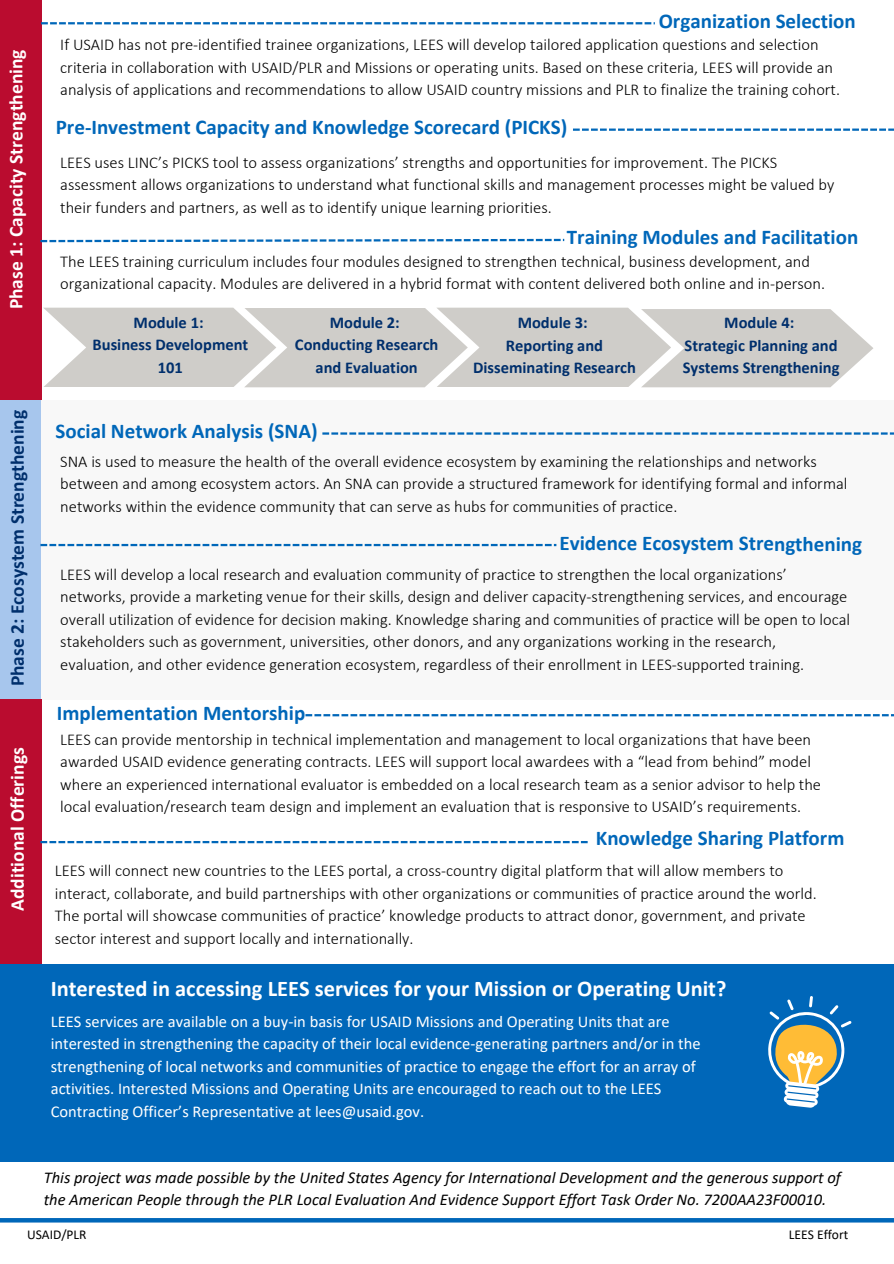
<style>
.page{position:relative;width:894px;height:1264px;background:#fff}
.page>*{position:absolute;margin:0;border:0;box-sizing:border-box;transform-origin:0 0}
.t1{font:700 22.5px "Calibri";color:#fff}
.t2{font:700 21px "Calibri";color:#0067b9}
.t3{font:700 19.5px "Calibri";color:#fff}
.t4{font:700 19.5px "Calibri";color:#002f6c}
.t5{font:300 16.5px/22.5px "Calibri";color:#000}
.t6{font:16.5px/22.5px "Calibri";color:#fff}
.t7{font:italic 16.5px/22.5px "Calibri";color:#000}
.t8{font:700 16.5px/22.5px "Calibri";color:#002f6c;text-align:center}
.t9{font:13.5px "Calibri";color:#000}
</style>
<div class="page">
<div style="left:0;top:399px;width:41px;height:373px;background:#a7c6ed"></div>
<div style="left:41px;top:400px;width:852px;height:299px;background:#f8f8f8"></div>
<div style="left:0;top:0;width:41px;height:399px;background:#ba0c2f"></div>
<div style="left:0;top:699px;width:41px;height:265px;background:#ba0c2f"></div>
<div style="left:0;top:964px;width:893px;height:197px;background:#0067b9"></div>
<svg style="left:41px;top:22px;width:613px;height:2px"></svg>
<svg style="left:573px;top:128px;width:320px;height:3px"></svg>
<svg style="left:40px;top:239px;width:524px;height:3px;background:#71a9d7"></svg>
<svg style="left:44px;top:308px;width:829px;height:79px;background:#d3d1ce"></svg>
<svg style="left:322px;top:432px;width:571px;height:2px"></svg>
<svg style="left:40px;top:544px;width:516px;height:2px"></svg>
<svg style="left:305px;top:714px;width:588px;height:2px"></svg>
<svg style="left:40px;top:841px;width:547px;height:2px"></svg>
<div style="left:0;top:1217px;width:893px;height:5px;background:#0067b9"></div>
<svg style="left:768px;top:996px;width:83px;height:111px"></svg>
<h4 class="t3" style="left:8px;top:309px;width:261px;rotate:-90deg">Phase 1: Capacity Strengthening</h4>
<h1 class="t4" style="left:9px;top:686px;width:278px;rotate:-90deg">Phase 2: Ecosystem Strengthening</h1>
<h4 class="t3" style="left:9px;top:910px;width:165px;rotate:-90deg">Additional Offerings</h4>
<h3 class="t2" style="left:658px;top:12px;width:198px">Organization Selection</h3>
<h3 class="t5" style="left:60px;top:35px;width:781px">If USAID has not pre-identified trainee organizations, LEES will develop tailored application questions and selection criteria in collaboration with USAID/PLR and Missions or operating units. Based on these criteria, LEES will provide an analysis of applications and recommendations to allow USAID country missions and PLR to finalize the training cohort.</h3>
<h2 class="t2" style="left:56px;top:118px;width:513px">Pre-Investment Capacity and Knowledge Scorecard (PICKS)</h2>
<h1 class="t5" style="left:60px;top:152px;width:775px">LEES uses LINC’s PICKS tool to assess organizations’ strengths and opportunities for improvement. The PICKS assessment allows organizations to understand what functional skills and management processes might be valued by their funders and partners, as well as to identify unique learning priorities.</h1>
<h4 class="t2" style="left:566px;top:229px;width:293px">Training Modules and Facilitation</h4>
<h5 class="t5" style="left:60px;top:251px;width:766px">The LEES training curriculum includes four modules designed to strengthen technical, business development, and organizational capacity. Modules are delivered in a hybrid format with content delivered both online and in-person.</h5>
<h1 class="t8" style="left:93px;top:312px;width:157px">Module 1:<br>Business Development<br>101</h1>
<h2 class="t8" style="left:295px;top:312px;width:145px">Module 2:<br>Conducting Research and Evaluation</h2>
<h4 class="t2" style="left:55px;top:422px;width:263px">Social Network Analysis (SNA)</h4>
<h1 class="t8" style="left:473px;top:313px;width:164px">Module 3:<br>Reporting and<br>Disseminating Research</h1>
<h1 class="t8" style="left:682px;top:313px;width:158px">Module 4:<br>Strategic Planning and<br>Systems Strengthening</h1>
<h4 class="t5" style="left:60px;top:451px;width:788px">SNA is used to measure the health of the overall evidence ecosystem by examining the relationships and networks between and among ecosystem actors. An SNA can provide a structured framework for identifying formal and informal networks within the evidence community that can serve as hubs for communities of practice.</h4>
<h1 class="t2" style="left:559px;top:534px;width:304px">Evidence Ecosystem Strengthening</h1>
<h2 class="t5" style="left:60px;top:564px;width:791px">LEES will develop a local research and evaluation community of practice to strengthen the local organizations’ networks, provide a marketing venue for their skills, design and deliver capacity-strengthening services, and encourage overall utilization of evidence for decision making. Knowledge sharing and communities of practice will be open to local stakeholders such as government, universities, other donors, and any organizations working in the research, evaluation, and other evidence generation ecosystem, regardless of their enrollment in LEES-supported training.</h2>
<h1 class="t2" style="left:57px;top:704px;width:250px">Implementation Mentorship</h1>
<h4 class="t5" style="left:60px;top:729px;width:762px">LEES can provide mentorship in technical implementation and management to local organizations that have been awarded USAID evidence generating contracts. LEES will support local awardees with a “lead from behind” model where an experienced international evaluator is embedded on a local research team as a senior advisor to help the local evaluation/research team design and implement an evaluation that is responsive to USAID’s requirements.</h4>
<h1 class="t2" style="left:595px;top:829px;width:250px">Knowledge Sharing Platform</h1>
<h4 class="t5" style="left:55px;top:860px;width:763px">LEES will connect new countries to the LEES portal, a cross-country digital platform that will allow members to interact, collaborate, and build partnerships with other organizations or communities of practice around the world.<br>The portal will showcase communities of practice’ knowledge products to attract donor, government, and private sector interest and support locally and internationally.</h4>
<h3 class="t1" style="left:51px;top:978px;width:677px">Interested in accessing LEES services for your Mission or Operating Unit?</h3>
<h3 class="t6" style="left:51px;top:1011px;width:651px">LEES services are available on a buy-in basis for USAID Missions and Operating Units that are interested in strengthening the capacity of their local evidence-generating partners and/or in the strengthening of local networks and communities of practice to engage the effort for an array of activities. Interested Missions and Operating Units are encouraged to reach out to the LEES Contracting Officer’s Representative at lees@usaid.gov.</h3>
<h4 class="t7" style="left:44px;top:1167px;width:798px">This project was made possible by the United States Agency for International Development and the generous support of the American People through the PLR Local Evaluation And Evidence Support Effort Task Order No. 7200AA23F00010.</h4>
<p class="t9" style="left:27px;top:1229px;width:61px">USAID/PLR</p>
<h4 class="t9" style="left:788px;top:1229px;width:61px">LEES Effort</h4>
</div>
